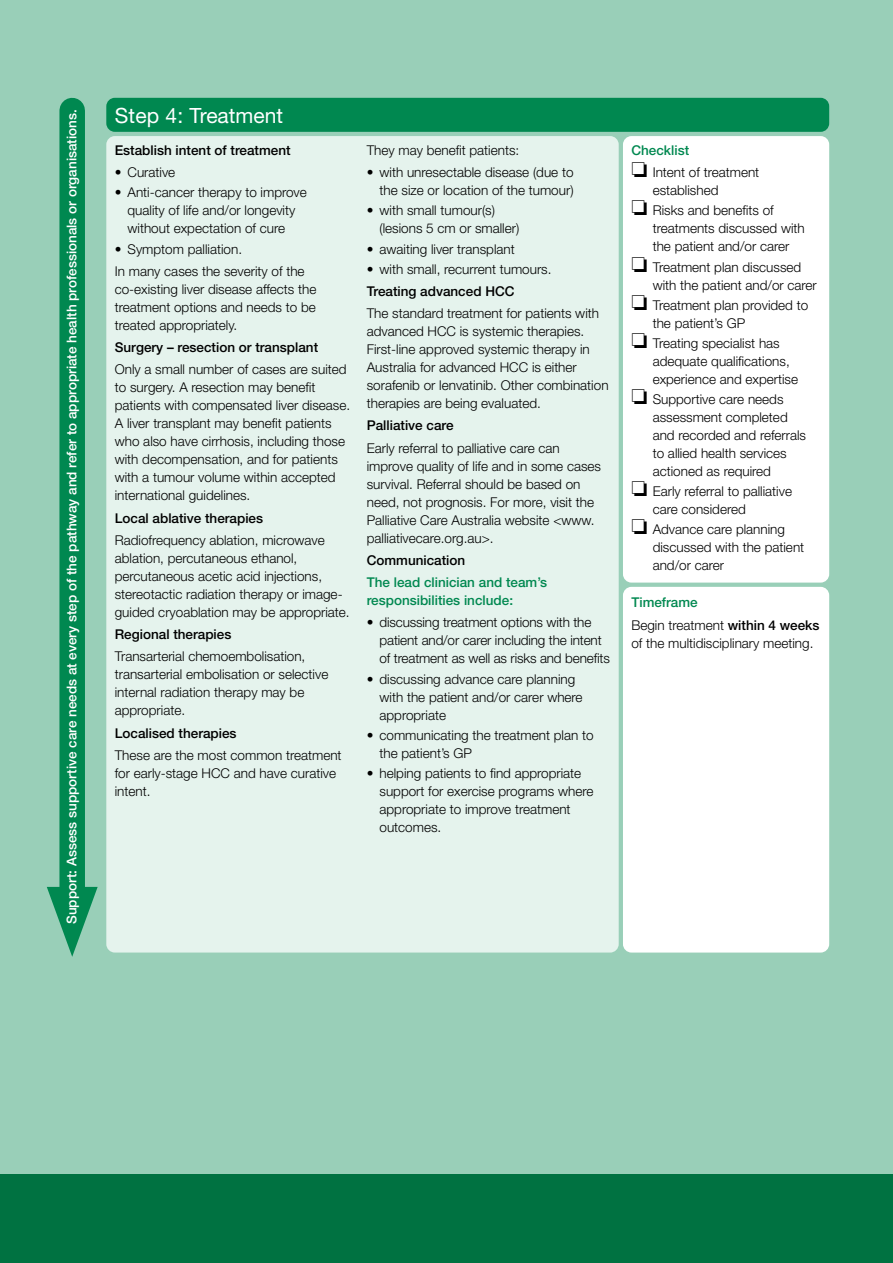
<style>
.page{position:relative;width:893px;height:1263px;background:#fff}
.page>*{position:absolute;margin:0;border:0;box-sizing:border-box;transform-origin:0 0}
.t1{font:21px "Helvetica Neue LT";color:#fff}
.t2{font:300 13.5px/18px "Helvetica Neue LT";color:#000}
.t3{font:500 13.5px "Helvetica Neue LT";color:#000}
.t4{font:500 13.5px "Helvetica Neue LT";color:#fff}
.t5{font:500 13.5px/18px "Helvetica Neue LT";color:#008850}
.s1{font-weight:500;color:#008850}
.s2{font-weight:500}
</style>
<div class="page">
<div style="left:0;top:1174px;width:893px;height:89px;background:#007241"></div>
<div style="left:0;top:0;width:893px;height:1174px;background:#99cfb8"></div>
<div style="left:59px;top:111px;width:26px;height:802px;background:#008850"></div>
<svg style="left:47px;top:887px;width:51px;height:70px"></svg>
<div style="left:106px;top:98px;width:723px;height:34px;background:#008850;border-radius:9px"></div>
<div style="left:106px;top:136px;width:513px;height:816px;background:#e5f3ed;border-radius:9px"></div>
<div style="left:623px;top:587px;width:206px;height:365px;background:#fff;border-radius:9px"></div>
<div style="left:623px;top:136px;width:206px;height:447px;background:#fff;border-radius:9px"></div>
<p class="t4" style="left:64px;top:924px;width:816px;rotate:-90deg">Support: Assess supportive care needs at every step of the pathway and refer to appropriate health professionals or organisations.</p>
<h1 class="t1" style="left:115px;top:103px;width:170px">Step 4: Treatment</h1>
<p class="t3" style="left:115px;top:142px;width:177px">Establish intent of treatment</p>
<p class="t2" style="left:115px;top:163px;width:62px">• Curative</p>
<p class="t2" style="left:128px;top:183px;width:181px;text-indent:-13px">• Anti-cancer therapy to improve quality of life and/or longevity without expectation of cure</p>
<p class="t2" style="left:115px;top:237px;width:191px;line-height:22.2px">• Symptom palliation.<br>In many cases the severity of the</p>
<p class="t2" style="left:115px;top:280px;width:203px;text-align:justify">co-existing liver disease affects the treatment options and needs to be treated appropriately.</p>
<p class="t3" style="left:115px;top:339px;width:205px">Surgery – resection or transplant</p>
<p class="t2" style="left:115px;top:360px;width:237px">Only a small number of cases are suited to surgery. A resection may benefit patients with compensated liver disease.<br>A liver transplant may benefit patients who also have cirrhosis, including those with decompensation, and for patients with a tumour volume within accepted international guidelines.</p>
<p class="t3" style="left:115px;top:510px;width:150px">Local ablative therapies</p>
<p class="t2" style="left:115px;top:531px;width:236px">Radiofrequency ablation, microwave ablation, percutaneous ethanol, percutaneous acetic acid injections, stereotactic radiation therapy or image&shy;guided cryoablation may be appropriate.</p>
<p class="t3" style="left:115px;top:626px;width:118px">Regional therapies</p>
<p class="t2" style="left:115px;top:647px;width:215px">Transarterial chemoembolisation, transarterial embolisation or selective internal radiation therapy may be appropriate.</p>
<p class="t3" style="left:115px;top:725px;width:123px">Localised therapies</p>
<p class="t2" style="left:115px;top:746px;width:228px">These are the most common treatment for early-stage HCC and have curative intent.</p>
<p class="t2" style="left:367px;top:141px;width:154px">They may benefit patients:</p>
<p class="t2" style="left:367px;top:163px;width:208px;text-align:right">• with unresectable disease (due to the size or location of the tumour)</p>
<p class="t2" style="left:379px;top:201px;width:141px;text-indent:-13px">• with small tumour(s) (lesions 5 cm or smaller)</p>
<p class="t2" style="left:367px;top:239px;width:150px">• awaiting liver transplant</p>
<p class="t2" style="left:367px;top:260px;width:186px">• with small, recurrent tumours.</p>
<p class="t3" style="left:367px;top:283px;width:149px">Treating advanced HCC</p>
<p class="t2" style="left:367px;top:304px;width:243px">The standard treatment for patients with advanced HCC is systemic therapies.<br>First-line approved systemic therapy in Australia for advanced HCC is either sorafenib or lenvatinib. Other combination therapies are being evaluated.</p>
<p class="t3" style="left:367px;top:418px;width:88px">Palliative care</p>
<p class="t2" style="left:367px;top:439px;width:236px">Early referral to palliative care can improve quality of life and in some cases survival. Referral should be based on need, not prognosis. For more, visit the Palliative Care Australia website &lt;www. palliativecare.org.au&gt;.</p>
<p class="t3" style="left:367px;top:552px;width:100px">Communication</p>
<p class="t5" style="left:367px;top:573px;width:182px">The lead clinician and team’s responsibilities include:</p>
<p class="t2" style="left:379px;top:613px;width:232px;text-indent:-13px">• discussing treatment options with the patient and/or carer including the intent of treatment as well as risks and benefits</p>
<p class="t2" style="left:379px;top:669px;width:205px;text-indent:-13px">• discussing advance care planning with the patient and/or carer where appropriate</p>
<p class="t2" style="left:379px;top:726px;width:216px;text-indent:-13px">• communicating the treatment plan to the patient’s GP</p>
<p class="t2" style="left:379px;top:764px;width:215px;text-indent:-13px">• helping patients to find appropriate support for exercise programs where appropriate to improve treatment outcomes.</p>
<p class="t2" style="left:631px;top:139px;width:129px;line-height:22.2px"><span class="s1">Checklist<br></span>❏ Intent of treatment</p>
<p class="t2" style="left:631px;top:180px;width:144px;line-height:20.1px;text-indent:21px">established<br>❏ Risks and benefits of</p>
<p class="t2" style="left:653px;top:219px;width:153px">treatments discussed with the patient and/or carer</p>
<p class="t2" style="left:653px;top:258px;width:166px;text-indent:-21px">❏ Treatment plan discussed with the patient and/or carer</p>
<p class="t2" style="left:653px;top:296px;width:157px;text-indent:-21px">❏ Treatment plan provided to the patient’s GP</p>
<p class="t2" style="left:653px;top:334px;width:147px;text-indent:-21px">❏ Treating specialist has adequate qualifications, experience and expertise</p>
<p class="t2" style="left:653px;top:390px;width:155px;text-indent:-21px">❏ Supportive care needs assessment completed and recorded and referrals to allied health services actioned as required</p>
<p class="t2" style="left:653px;top:482px;width:141px;text-indent:-21px">❏ Early referral to palliative care considered</p>
<p class="t2" style="left:653px;top:520px;width:153px;text-indent:-21px">❏ Advance care planning discussed with the patient and/or carer</p>
<p class="t2" style="left:631px;top:591px;width:190px;line-height:22.2px"><span class="s1">Timeframe<br></span>Begin treatment <span class="s2">within 4 weeks</span></p>
<p class="t2" style="left:631px;top:633px;width:184px">of the multidisciplinary meeting.</p>
</div>
